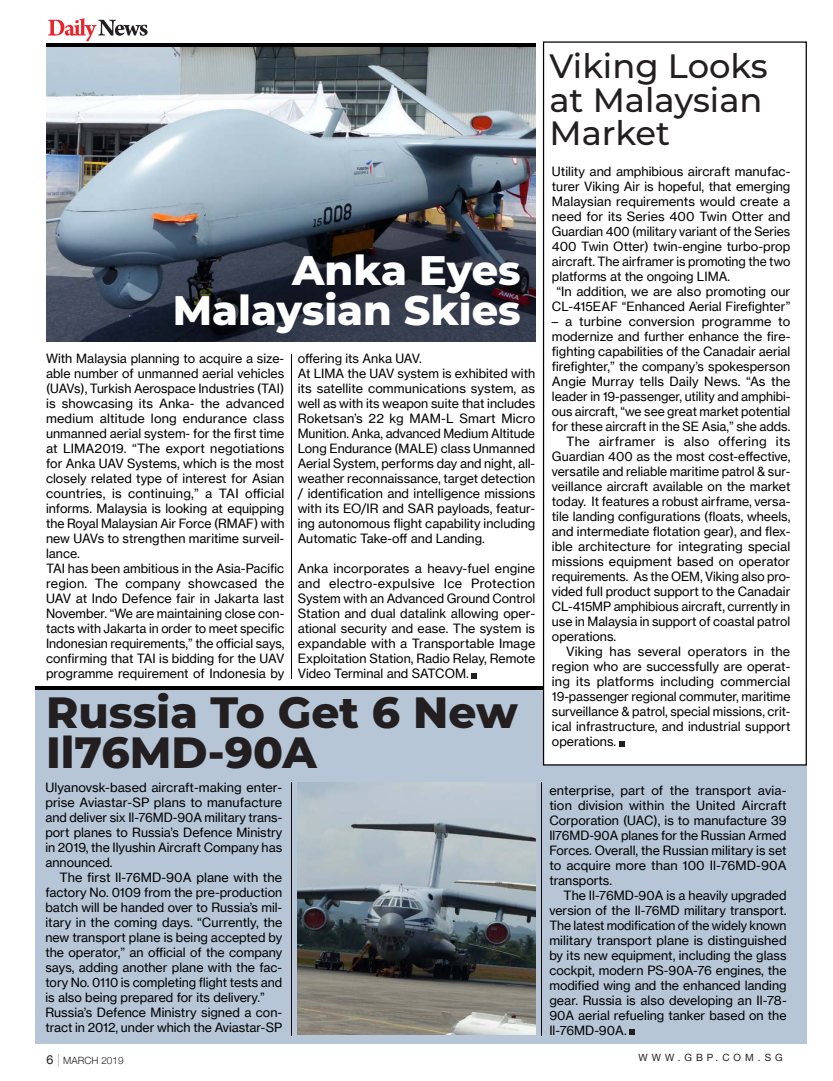
<style>
.page{position:relative;width:833px;height:1081px;background:#fff}
.page>*{position:absolute;margin:0;border:0;box-sizing:border-box;transform-origin:0 0}
.t1{font:800 43.75px/40px "Montserrat";color:#231f20}
.t2{font:800 41.25px/40px "Montserrat";color:#fff;text-align:right}
.t3{font:500 33.75px/33.8px "Montserrat";color:#231f20}
.t4{font:12.5px/15px "N Haas Grotesk TX Pro 55 Rg";color:#000;text-align:justify}
.t5{font:10px "Helvetica Neue";letter-spacing:.4em;color:#231f20}
.t6{font:300 10px "Helvetica Neue";color:#231f20}
.s1{font-weight:400;font-size:12.5px}
.s2{font-weight:200;font-size:12.5px}
</style>
<div class="page">
<svg style="left:48px;top:18px;width:100px;height:23px"></svg>
<div style="left:35px;top:689px;width:772px;height:354px;background:#b6c6d7"></div>
<img style="left:46px;top:47px;width:489px;height:295px">
<img style="left:298px;top:782px;width:237px;height:253px">
<hr style="left:291px;top:354px;width:1px;height:325px;background:#000">
<hr style="left:291px;top:782px;width:1px;height:253px;background:#000">
<hr style="left:541px;top:782px;width:1px;height:253px;background:#000">
<svg style="left:471px;top:673px;width:6px;height:6px"></svg>
<svg style="left:629px;top:1029px;width:6px;height:6px"></svg>
<hr style="left:35px;top:686px;width:508px;height:3px;background:#000">
<hr style="left:46px;top:43px;width:489px;height:4px;background:#000">
<div style="left:543px;top:41px;width:264px;height:724px;background:#fff;border:1px solid #000"></div>
<svg style="left:619px;top:741px;width:6px;height:6px"></svg>
<p class="t2" style="left:173px;top:248px;width:349px">Anka Eyes<br>Malaysian Skies</p>
<p class="t4" style="left:298px;top:351px;width:125px">offering its Anka UAV.</p>
<p class="t4" style="left:298px;top:366px;width:239px">At LIMA the UAV system is exhibited with its satellite communications system, as well as with its weapon suite that includes Roketsan’s 22 kg MAM-L Smart Micro Munition. Anka, advanced Medium Altitude Long Endurance (MALE) class Unmanned Aerial System, performs day and night, all&shy;weather reconnaissance, target detection / identification and intelligence missions with its EO/IR and SAR payloads, featur&shy;ing autonomous flight capability including Automatic Take-off and Landing.</p>
<p class="t4" style="left:298px;top:561px;width:239px">Anka incorporates a heavy-fuel engine and electro-expulsive Ice Protection System with an Advanced Ground Control Station and dual datalink allowing oper&shy;ational security and ease. The system is expandable with a Transportable Image Exploitation Station, Radio Relay, Remote Video Terminal and SATCOM.</p>
<p class="t4" style="left:46px;top:351px;width:240px">With Malaysia planning to acquire a size&shy;able number of unmanned aerial vehicles (UAVs), Turkish Aerospace Industries (TAI) is showcasing its Anka- the advanced medium altitude long endurance class unmanned aerial system- for the first time at LIMA2019. “The export negotiations for Anka UAV Systems, which is the most closely related type of interest for Asian countries, is continuing,” a TAI official informs. Malaysia is looking at equipping the Royal Malaysian Air Force (RMAF) with new UAVs to strengthen maritime surveil&shy;lance.</p>
<p class="t4" style="left:46px;top:561px;width:240px">TAI has been ambitious in the Asia-Pacific region. The company showcased the UAV at Indo Defence fair in Jakarta last November. “We are maintaining close con&shy;tacts with Jakarta in order to meet specific Indonesian requirements,” the official says, confirming that TAI is bidding for the UAV programme requirement of Indonesia by</p>
<p class="t1" style="left:46px;top:690px;width:473px">Russia To Get 6 New<br>Il76MD-90A</p>
<p class="t4" style="left:45px;top:780px;width:238px">Ulyanovsk-based aircraft-making enter&shy;prise Aviastar-SP plans to manufacture and deliver six Il-76MD-90A military trans&shy;port planes to Russia’s Defence Ministry in 2019, the Ilyushin Aircraft Company has announced.</p>
<p class="t4" style="left:45px;top:870px;width:238px;text-indent:14px">The first Il-76MD-90A plane with the factory No. 0109 from the pre-production batch will be handed over to Russia’s mil&shy;itary in the coming days. “Currently, the new transport plane is being accepted by the operator,” an official of the company says, adding another plane with the fac&shy;tory No. 0110 is completing flight tests and is also being prepared for its delivery.”</p>
<p class="t4" style="left:45px;top:1005px;width:238px">Russia’s Defence Ministry signed a con&shy;tract in 2012, under which the Aviastar-SP</p>
<p class="t3" style="left:549px;top:48px;width:220px">Viking Looks at Malaysian<br>Market</p>
<p class="t4" style="left:552px;top:164px;width:240px">Utility and amphibious aircraft manufac&shy;turer Viking Air is hopeful, that emerging Malaysian requirements would create a need for its Series 400 Twin Otter and Guardian 400 (military variant of the Series 400 Twin Otter) twin-engine turbo-prop aircraft. The airframer is promoting the two platforms at the ongoing LIMA.</p>
<p class="t4" style="left:552px;top:284px;width:240px;text-align:center">“In addition, we are also promoting our<br>CL-415EAF “Enhanced Aerial Firefighter”</p>
<p class="t4" style="left:552px;top:314px;width:240px">– a turbine conversion programme to modernize and further enhance the fire&shy;fighting capabilities of the Canadair aerial firefighter,” the company’s spokesperson Angie Murray tells Daily News. “As the leader in 19-passenger, utility and amphibi&shy;ous aircraft, “we see great market potential for these aircraft in the SE Asia,” she adds.</p>
<p class="t4" style="left:552px;top:434px;width:240px;text-indent:14px">The airframer is also offering its Guardian 400 as the most cost-effective, versatile and reliable maritime patrol &amp; sur&shy;veillance aircraft available on the market today. It features a robust airframe, versa&shy;tile landing configurations (floats, wheels, and intermediate flotation gear), and flex&shy;ible architecture for integrating special missions equipment based on operator requirements. As the OEM, Viking also pro&shy;vided full product support to the Canadair CL-415MP amphibious aircraft, currently in use in Malaysia in support of coastal patrol operations.</p>
<p class="t4" style="left:552px;top:644px;width:240px;text-indent:14px">Viking has several operators in the region who are successfully are operat&shy;ing its platforms including commercial 19-passenger regional commuter, maritime surveillance &amp; patrol, special missions, crit&shy;ical infrastructure, and industrial support operations.</p>
<p class="t4" style="left:549px;top:782px;width:239px">enterprise, part of the transport avia&shy;tion division within the United Aircraft Corporation (UAC), is to manufacture 39<br>Il76MD-90A planes for the Russian Armed Forces. Overall, the Russian military is set to acquire more than 100 Il-76MD-90A transports.</p>
<p class="t4" style="left:549px;top:887px;width:239px;text-indent:14px">The Il-76MD-90A is a heavily upgraded version of the Il-76MD military transport.<br>The latest modification of the widely known military transport plane is distinguished by its new equipment, including the glass cockpit, modern PS-90A-76 engines, the modified wing and the enhanced landing gear. Russia is also developing an Il-78- 90A aerial refueling tanker based on the Il-76MD-90A.</p>
<p class="t6" style="left:47px;top:1052px;width:78px"><span class="s1">6</span> <span class="s2">|</span> MARCH 2019</p>
<p class="t5" style="left:638px;top:1050px;width:146px">WWW.GBP.COM.SG</p>
</div>
